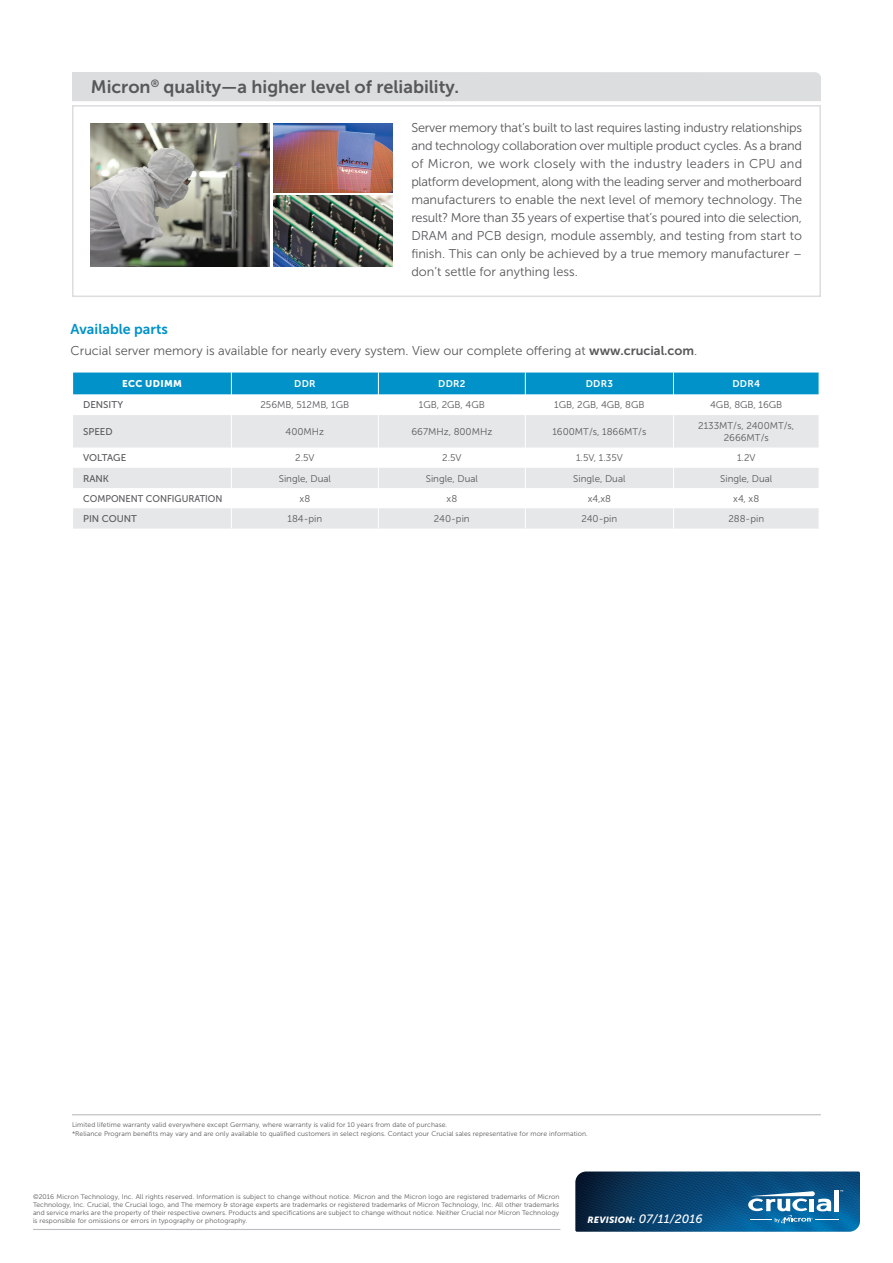
<style>
.page{position:relative;width:893px;height:1263px;background:#fff}
.page>*{position:absolute;margin:0;border:0;box-sizing:border-box;transform-origin:0 0}
.H2-B__Standard_Headl{font:18px "Museo Sans 700";color:#57585a}
.H3-B__subheadline_bl{font:14.25px "Museo Sans 700";color:#0092c8}
.body_copy{font:12.75px/18px "Museo Sans 300";color:#57585a;text-align:justify}
.Version{font:italic 12px "Museo Sans 500";letter-spacing:.01em;color:#fff}
.Table_copy{font:9.75px/11.7px "Museo Sans 300";color:#57585a;text-align:center}
.Table_copy-2{font:9.75px "Museo Sans 500";color:#57585a}
.Table_copy-3{font:9.75px "Museo Sans 500";color:#57585a;scale:.95 1}
.Table_Column_Heading{font:9.75px "Museo Sans 700";letter-spacing:.03em;color:#fff}
.Table_Column_Heading-2{font:9.75px "Museo Sans 900";letter-spacing:.03em;color:#fff}
.legal{font:6.75px/8.2px "Museo Sans 300";letter-spacing:.015em;color:#57585a;text-align:justify}
.s1{font-family:"Museo Sans 700"}
.s2{font-family:"Museo Sans 900";font-size:9px}
</style>
<div class="page">
<hr style="left:33px;top:1229px;width:527px;height:1px;background:#bcbdc0">
<svg style="left:575px;top:1171px;width:285px;height:61px;background:#19547f"></svg>
<hr style="left:72px;top:1114px;width:749px;height:1px;background:#bcbdc0">
<div style="left:72px;top:105px;width:749px;height:192px;border:2px solid #dcdddf"></div>
<div style="left:72px;top:72px;width:749px;height:29px;background:#dcdddf"></div>
<img style="left:91px;top:124px;width:178px;height:142px">
<img style="left:274px;top:124px;width:119px;height:68px">
<img style="left:274px;top:196px;width:119px;height:70px">
<svg style="left:73px;top:415px;width:746px;height:114px;fill:#e6e7e9"></svg>
<div style="left:73px;top:373px;width:746px;height:22px;background:#0092c8"></div>
<hr style="left:231px;top:415px;width:1px;height:33px;background:#fff">
<hr style="left:378px;top:415px;width:1px;height:33px;background:#fff">
<hr style="left:525px;top:415px;width:1px;height:33px;background:#fff">
<hr style="left:673px;top:415px;width:1px;height:33px;background:#fff">
<svg style="left:231px;top:448px;width:1px;height:81px"></svg>
<svg style="left:378px;top:448px;width:1px;height:81px"></svg>
<svg style="left:525px;top:448px;width:1px;height:81px"></svg>
<svg style="left:673px;top:448px;width:1px;height:81px"></svg>
<p class="H2-B__Standard_Headl" style="left:91px;top:76px;width:370px">Micron<sup>®</sup> quality—a higher level of reliability.</p>
<p class="body_copy" style="left:411px;top:119px;width:392px">Server memory that’s built to last requires lasting industry relationships and technology collaboration over multiple product cycles. As a brand of Micron, we work closely with the industry leaders in CPU and platform development, along with the leading server and motherboard manufacturers to enable the next level of memory technology. The result? More than 35 years of expertise that’s poured into die selection, DRAM and PCB design, module assembly, and testing from start to finish. This can only be achieved by a true memory manufacturer – don’t settle for anything less.</p>
<p class="H3-B__subheadline_bl" style="left:71px;top:322px;width:99px">Available parts</p>
<p class="body_copy" style="left:71px;top:342px;width:628px">Crucial server memory is available for nearly every system. View our complete offering at <span class="s1">www.crucial.com</span>.</p>
<p class="Table_Column_Heading-2" style="left:122px;top:378px;width:61px">ECC UDIMM</p>
<p class="Table_Column_Heading" style="left:294px;top:378px;width:23px">DDR</p>
<p class="Table_Column_Heading" style="left:438px;top:378px;width:29px">DDR2</p>
<p class="Table_Column_Heading" style="left:586px;top:378px;width:29px">DDR3</p>
<p class="Table_Column_Heading" style="left:732px;top:378px;width:29px">DDR4</p>
<p class="Table_copy-2" style="left:83px;top:399px;width:42px">DENSITY</p>
<p class="Table_copy" style="left:260px;top:399px;width:90px">256MB, 512MB, 1GB</p>
<p class="Table_copy" style="left:419px;top:399px;width:68px">1GB, 2GB, 4GB</p>
<p class="Table_copy" style="left:554px;top:399px;width:92px">1GB, 2GB, 4GB, 8GB</p>
<p class="Table_copy" style="left:710px;top:399px;width:74px">4GB, 8GB, 16GB</p>
<p class="Table_copy-2" style="left:83px;top:426px;width:31px">SPEED</p>
<p class="Table_copy" style="left:286px;top:426px;width:40px">400MHz</p>
<p class="Table_copy" style="left:411px;top:426px;width:82px">667MHz, 800MHz</p>
<p class="Table_copy" style="left:552px;top:426px;width:95px">1600MT/s, 1866MT/s</p>
<p class="Table_copy" style="left:698px;top:420px;width:98px">2133MT/s, 2400MT/s,<br>2666MT/s</p>
<p class="Table_copy-2" style="left:83px;top:453px;width:45px">VOLTAGE</p>
<p class="Table_copy" style="left:295px;top:452px;width:21px">2.5V</p>
<p class="Table_copy" style="left:442px;top:452px;width:21px">2.5V</p>
<p class="Table_copy" style="left:576px;top:452px;width:48px">1.5V, 1.35V</p>
<p class="Table_copy" style="left:737px;top:452px;width:20px">1.2V</p>
<p class="Table_copy-2" style="left:83px;top:473px;width:27px">RANK</p>
<p class="Table_copy" style="left:279px;top:472px;width:54px">Single, Dual</p>
<p class="Table_copy" style="left:426px;top:472px;width:54px">Single, Dual</p>
<p class="Table_copy" style="left:573px;top:472px;width:54px">Single, Dual</p>
<p class="Table_copy" style="left:720px;top:472px;width:54px">Single, Dual</p>
<p class="Table_copy-3" style="left:83px;top:493px;width:148px">COMPONENT CONFIGURATION</p>
<p class="Table_copy" style="left:300px;top:493px;width:12px">x8</p>
<p class="Table_copy" style="left:447px;top:493px;width:12px">x8</p>
<p class="Table_copy" style="left:588px;top:493px;width:25px">x4,x8</p>
<p class="Table_copy" style="left:733px;top:493px;width:28px">x4, x8</p>
<p class="Table_copy-2" style="left:83px;top:513px;width:55px">PIN COUNT</p>
<p class="Table_copy" style="left:287px;top:513px;width:36px">184-pin</p>
<p class="Table_copy" style="left:434px;top:513px;width:37px">240-pin</p>
<p class="Table_copy" style="left:581px;top:513px;width:37px">240-pin</p>
<p class="Table_copy" style="left:728px;top:513px;width:37px">288-pin</p>
<p class="legal" style="left:72px;top:1121px;width:377px">Limited lifetime warranty valid everywhere except Germany, where warranty is valid for 10 years from date of purchase.</p>
<p class="legal" style="left:72px;top:1129px;width:517px">*Reliance Program benefits may vary and are only available to qualified customers in select regions. Contact your Crucial sales representative for more information.</p>
<p class="legal" style="left:33px;top:1192px;width:528px">©2016 Micron Technology, Inc. All rights reserved. Information is subject to change without notice. Micron and the Micron logo are registered trademarks of Micron Technology, Inc. Crucial, the Crucial logo, and The memory &amp; storage experts are trademarks or registered trademarks of Micron Technology, Inc. All other trademarks and service marks are the property of their respective owners. Products and specifications are subject to change without notice. Neither Crucial nor Micron Technology is responsible for omissions or errors in typography or photography.</p>
<p class="Version" style="left:588px;top:1213px;width:117px"><span class="s2">REVISION:</span> 07/11/2016</p>
</div>
